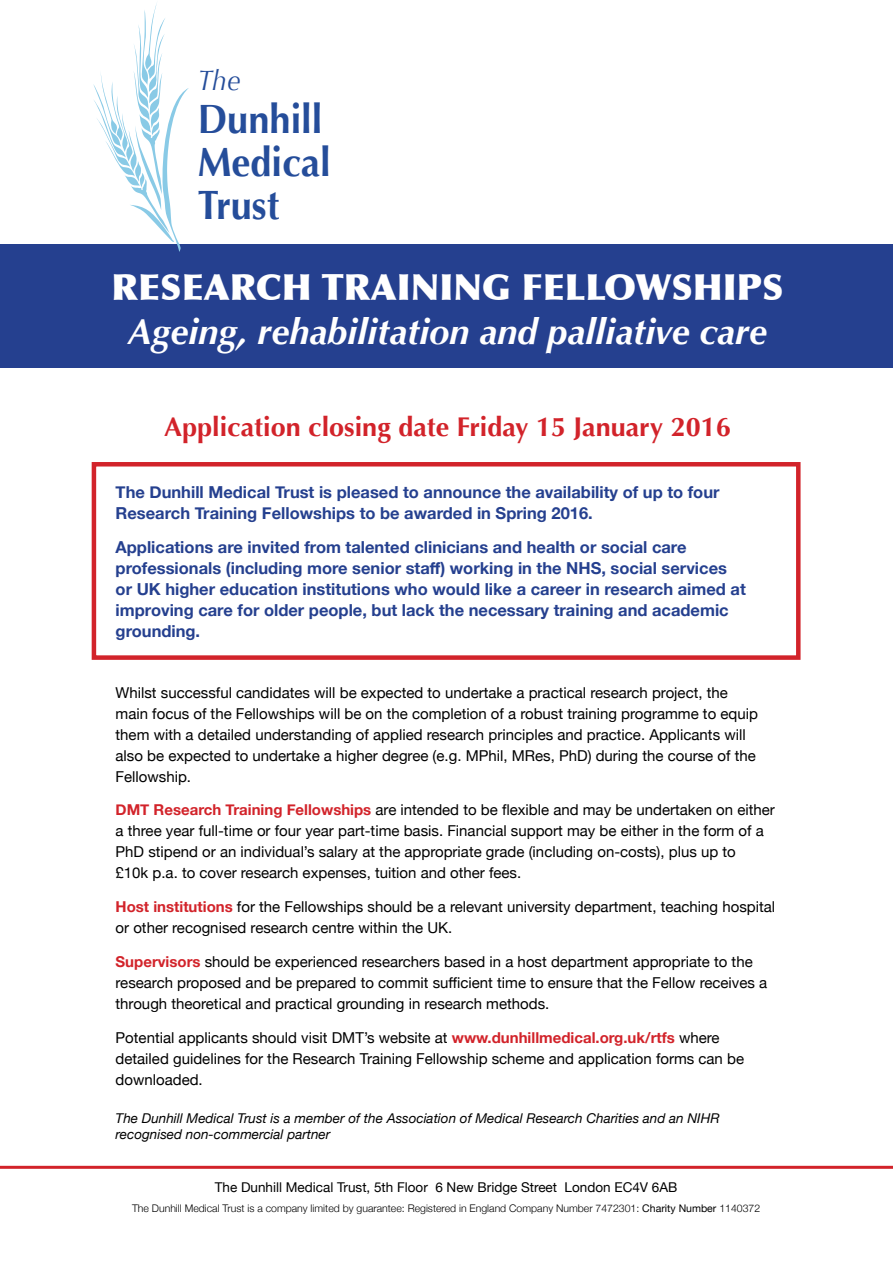
<style>
.page{position:relative;width:893px;height:1263px;background:#fff}
.page>*{position:absolute;margin:0;border:0;box-sizing:border-box;transform-origin:0 0}
.t1{font:700 40.8px/42.9px "Optima";color:#254d9a;scale:.93 1}
.t2{font:italic 700 36px "Optima";color:#fff}
.t3{font:900 36px "Optima";color:#fff}
.t4{font:italic 28.35px "Optima";color:#254d9a;scale:.93 1}
.t5{font:700 27px "Optima";color:#d2232a}
.t6{font:700 16.5px/21px "Helvetica Neue";color:#25408f}
.t7{font:15px/21px "Helvetica Neue";color:#000}
.t8{font:italic 13.5px/16.2px "Helvetica Neue";color:#000}
.t9{font:13.5px "Helvetica Neue";color:#000}
.t10{font:300 10.5px "Helvetica Neue";color:#000}
.s1{font-weight:700;color:#d2232a}
.s2{font-weight:400}
</style>
<div class="page">
<div style="left:0;top:244px;width:893px;height:124px;background:#25408f"></div>
<svg style="left:93px;top:3px;width:96px;height:249px"></svg>
<hr style="left:0;top:1166px;width:893px;height:3px;background:#d2232a">
<div style="left:92px;top:462px;width:708px;height:198px;border:4px solid #d2232a"></div>
<h3 class="t4" style="left:198px;top:64px;width:48px">The</h3>
<h1 class="t1" style="left:198px;top:98px;width:145px">Dunhill<br>Medical<br>Trust</h1>
<h2 class="t3" style="left:112px;top:266px;width:673px">RESEARCH TRAINING FELLOWSHIPS</h2>
<h2 class="t2" style="left:128px;top:310px;width:641px">Ageing, rehabilitation and palliative care</h2>
<h3 class="t5" style="left:164px;top:411px;width:568px">Application closing date Friday 15 January 2016</h3>
<p class="t6" style="left:116px;top:482px;width:605px">The Dunhill Medical Trust is pleased to announce the availability of up to four<br>Research Training Fellowships to be awarded in Spring 2016.</p>
<p class="t6" style="left:116px;top:537px;width:632px">Applications are invited from talented clinicians and health or social care professionals (including more senior staff) working in the NHS, social services or UK higher education institutions who would like a career in research aimed at improving care for older people, but lack the necessary training and academic grounding.</p>
<p class="t7" style="left:116px;top:683px;width:644px">Whilst successful candidates will be expected to undertake a practical research project, the main focus of the Fellowships will be on the completion of a robust training programme to equip them with a detailed understanding of applied research principles and practice. Applicants will also be expected to undertake a higher degree (e.g. MPhil, MRes, PhD) during the course of the Fellowship.</p>
<p class="t7" style="left:116px;top:800px;width:661px"><span class="s1">DMT Research Training Fellowships</span> are intended to be flexible and may be undertaken on either a three year full-time or four year part-time basis. Financial support may be either in the form of a PhD stipend or an individual’s salary at the appropriate grade (including on-costs), plus up to<br>£10k p.a. to cover research expenses, tuition and other fees.</p>
<p class="t7" style="left:116px;top:897px;width:661px"><span class="s1">Host institutions</span> for the Fellowships should be a relevant university department, teaching hospital or other recognised research centre within the UK.</p>
<p class="t7" style="left:116px;top:952px;width:653px"><span class="s1">Supervisors</span> should be experienced researchers based in a host department appropriate to the research proposed and be prepared to commit sufficient time to ensure that the Fellow receives a through theoretical and practical grounding in research methods.</p>
<p class="t7" style="left:116px;top:1028px;width:630px">Potential applicants should visit DMT’s website at <span class="s1">www.dunhillmedical.org.uk/rtfs</span> where detailed guidelines for the Research Training Fellowship scheme and application forms can be downloaded.</p>
<p class="t8" style="left:116px;top:1110px;width:606px">The Dunhill Medical Trust is a member of the Association of Medical Research Charities and an NIHR recognised non-commercial partner</p>
<p class="t9" style="left:215px;top:1177px;width:464px">The Dunhill Medical Trust, 5th Floor 6 New Bridge Street London EC4V 6AB</p>
<p class="t10" style="left:132px;top:1200px;width:630px">The Dunhill Medical Trust is a company limited by guarantee: Registered in England Company Number 7472301: <span class="s2">Charity Number</span> 1140372</p>
</div>
